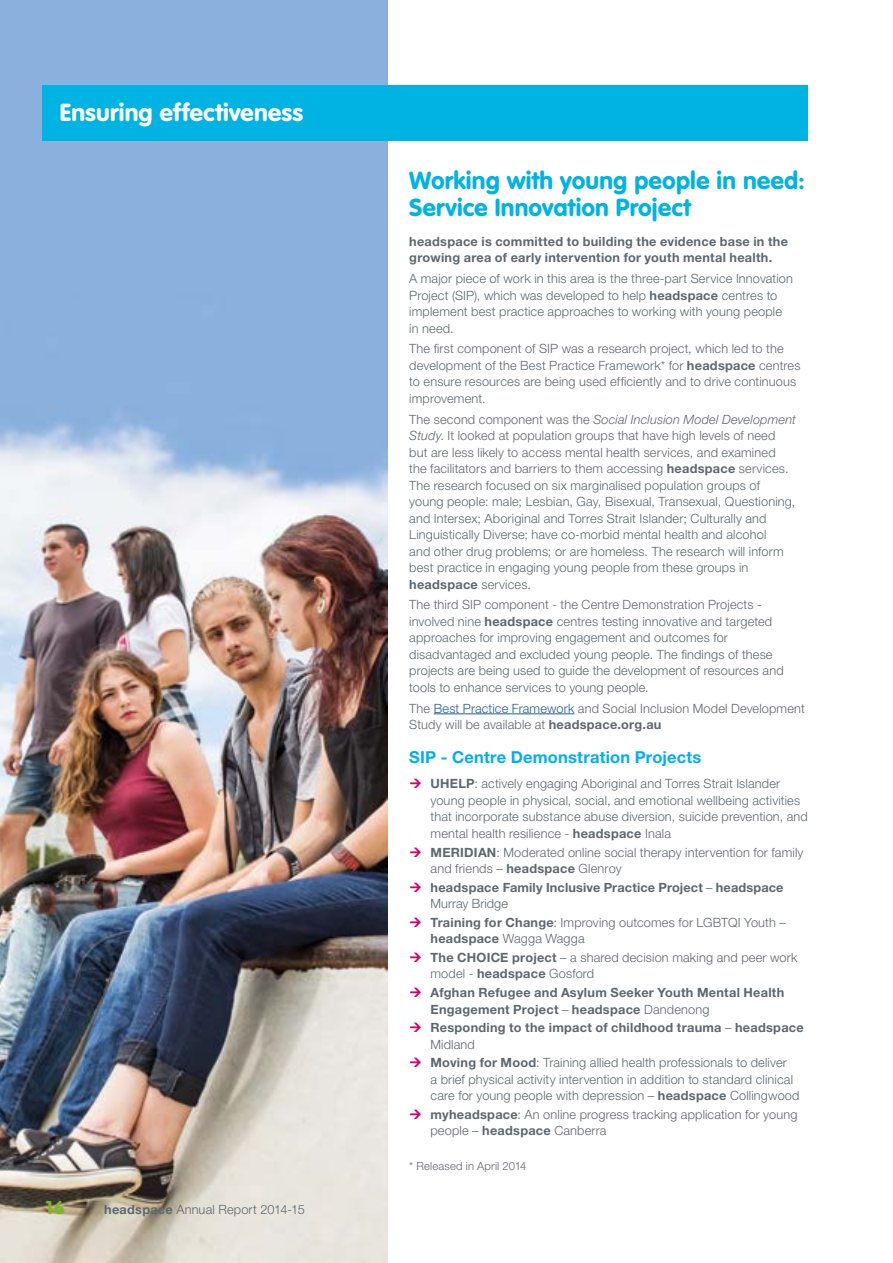
<style>
.page{position:relative;width:893px;height:1263px;background:#fff}
.page>*{position:absolute;margin:0;border:0;box-sizing:border-box;transform-origin:0 0}
.t1{font:700 24px/27px "Volkswagen";letter-spacing:.005em;color:#00b3e3}
.t2{font:700 24px "Volkswagen";letter-spacing:.005em;color:#fff}
.t3{font:700 18px "Volkswagen";color:#77bc1f}
.t4{font:700 16.5px "Helvetica Neue";letter-spacing:.01em;color:#00aeef}
.t5{font:300 12.75px/16.5px "Helvetica Neue";letter-spacing:.015em;color:#5c676f}
.t6{font:700 12.75px/16.5px "Helvetica Neue";letter-spacing:.02em;color:#5c676f}
.t7{font:300 11.25px "Helvetica Neue";letter-spacing:.015em;color:#5c676f}
.s1{font-weight:700}
.s2{font-style:italic}
.s3{color:#215e9e}
.s4{font-weight:300}
</style>
<div class="page">
<hr style="left:434px;top:713px;width:140px;height:1px;background:#215e9e">
<img style="left:0;top:0;width:387px;height:1263px">
<div style="left:43px;top:85px;width:765px;height:55px;background:#00b3e3"></div>
<h1 class="t2" style="left:60px;top:98px;width:245px">Ensuring effectiveness</h1>
<h2 class="t3" style="left:45px;top:1196px;width:21px">16</h2>
<p class="t5" style="left:104px;top:1200px;width:202px"><span class="s1">headspace</span> Annual Report 2014-15</p>
<h1 class="t1" style="left:409px;top:167px;width:397px">Working with young people in need:<br>Service Innovation Project</h1>
<p class="t6" style="left:409px;top:233px;width:380px">headspace is committed to building the evidence base in the growing area of early intervention for youth mental health.</p>
<p class="t5" style="left:409px;top:270px;width:385px">A major piece of work in this area is the three-part Service Innovation Project (SIP), which was developed to help <span class="s1">headspace</span> centres to implement best practice approaches to working with young people in need.</p>
<p class="t5" style="left:409px;top:340px;width:393px">The first component of SIP was a research project, which led to the development of the Best Practice Framework* for <span class="s1">headspace</span> centres to ensure resources are being used efficiently and to drive continuous improvement.</p>
<p class="t5" style="left:409px;top:410px;width:388px">The second component was the <span class="s2">Social Inclusion Model Development Study</span>. It looked at population groups that have high levels of need but are less likely to access mental health services, and examined the facilitators and barriers to them accessing <span class="s1">headspace</span> services.<br>The research focused on six marginalised population groups of young people: male; Lesbian, Gay, Bisexual, Transexual, Questioning, and Intersex; Aboriginal and Torres Strait Islander; Culturally and Linguistically Diverse; have co-morbid mental health and alcohol<br>and other drug problems; or are homeless. The research will inform best practice in engaging young people from these groups in <span class="s1">headspace</span> services.</p>
<p class="t5" style="left:409px;top:596px;width:376px">The third SIP component - the Centre Demonstration Projects - involved nine <span class="s1">headspace</span> centres testing innovative and targeted approaches for improving engagement and outcomes for disadvantaged and excluded young people. The findings of these projects are being used to guide the development of resources and tools to enhance services to young people.</p>
<p class="t5" style="left:409px;top:699px;width:397px">The <span class="s3">Best Practice Framework</span> and Social Inclusion Model Development<br>Study will be available at <span class="s1">headspace.org.au</span></p>
<p class="t4" style="left:409px;top:747px;width:294px">SIP - Centre Demonstration Projects</p>
<p class="t5" style="left:431px;top:775px;width:379px"><span class="s1">UHELP</span>: actively engaging Aboriginal and Torres Strait Islander young people in physical, social, and emotional wellbeing activities that incorporate substance abuse diversion, suicide prevention, and mental health resilience - <span class="s1">headspace</span> Inala</p>
<p class="t5" style="left:430px;top:843px;width:374px"><span class="s1">MERIDIAN</span>: Moderated online social therapy intervention for family and friends – <span class="s1">headspace</span> Glenroy</p>
<p class="t6" style="left:430px;top:879px;width:354px">headspace Family Inclusive Practice Project <span class="s4">–</span> headspace<br><span class="s4">Murray Bridge</span></p>
<p class="t5" style="left:430px;top:914px;width:357px"><span class="s1">Training for Change</span>: Improving outcomes for LGBTQI Youth – <span class="s1">headspace</span> Wagga Wagga</p>
<p class="t5" style="left:430px;top:949px;width:368px"><span class="s1">The CHOICE project</span> – a shared decision making and peer work model - <span class="s1">headspace</span> Gosford</p>
<p class="t6" style="left:430px;top:984px;width:355px">Afghan Refugee and Asylum Seeker Youth Mental Health<br>Engagement Project <span class="s4">–</span> headspace <span class="s4">Dandenong</span></p>
<p class="t6" style="left:430px;top:1019px;width:375px">Responding to the impact of childhood trauma <span class="s4">–</span> headspace<br><span class="s4">Midland</span></p>
<p class="t5" style="left:430px;top:1054px;width:370px"><span class="s1">Moving for Mood</span>: Training allied health professionals to deliver<br>a brief physical activity intervention in addition to standard clinical care for young people with depression – <span class="s1">headspace</span> Collingwood</p>
<p class="t5" style="left:430px;top:1106px;width:368px"><span class="s1">myheadspace</span>: An online progress tracking application for young people – <span class="s1">headspace</span> Canberra</p>
<p class="t7" style="left:409px;top:1159px;width:119px">* Released in April 2014</p>
</div>
